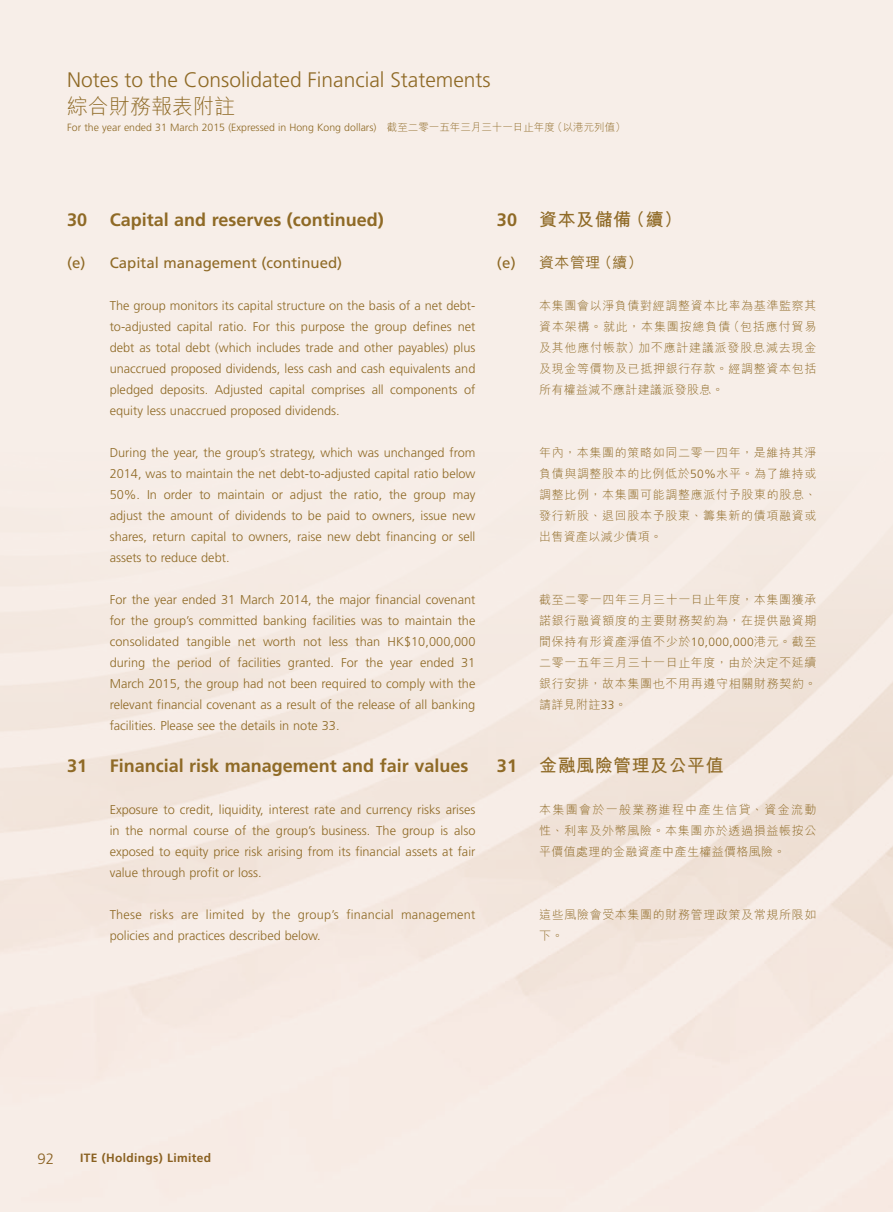
<style>
.page{position:relative;width:893px;height:1212px;background:#fff}
.page>*{position:absolute;margin:0;border:0;box-sizing:border-box;transform-origin:0 0}
.t1{font:300 21px "Frutiger LT Std";color:#8f6a26}
.t2{font:300 21px "M Hei HK";color:#8f6a26}
.t3{font:700 18px "Frutiger LT Std";color:#8f6a26}
.t4{font:700 18px "M Hei HK";letter-spacing:.03em;color:#8f6a26}
.t5{font:15px "Frutiger LT Std";color:#8f6a26}
.t6{font:500 15px "M Hei HK";color:#8f6a26}
.t7{font:300 15px "Frutiger LT Std";color:#8f6a26}
.t8{font:300 12.75px/21px "Frutiger LT Std";color:#8f6a26;text-align:justify}
.t9{font:300 12.75px/21px "Frutiger LT Std";letter-spacing:.02em;color:#8f6a26}
.t10{font:300 12px/21px "M Hei HK";letter-spacing:.055em;color:#8f6a26;text-align:justify}
.t11{font:700 12px "Frutiger LT Std";letter-spacing:.03em;color:#8f6a26}
.t12{font:300 10.5px "Frutiger LT Std";color:#8f6a26}
.s1{font-family:"M Hei HK"}
.s2{font-family:"Frutiger LT Std"}
.s3{font-family:"Frutiger LT Std";font-weight:400}
</style>
<div class="page">
<h1 class="t1" style="left:67px;top:68px;width:425px">Notes to the Consolidated Financial Statements</h1>
<h1 class="t2" style="left:67px;top:92px;width:169px">綜合財務報表附註</h1>
<p class="t12" style="left:67px;top:121px;width:560px">For the year ended 31 March 2015 (Expressed in Hong Kong dollars) <span class="s1">截至二零一五年三月三十一日止年度（以港元列值）</span></p>
<h2 class="t3" style="left:67px;top:209px;width:22px">30</h2>
<h2 class="t3" style="left:110px;top:209px;width:276px">Capital and reserves (continued)</h2>
<p class="t5" style="left:67px;top:254px;width:277px">(e) Capital management (continued)</p>
<p class="t8" style="left:110px;top:295px;width:367px">The group monitors its capital structure on the basis of a net debt&shy;to-adjusted capital ratio. For this purpose the group defines net debt as total debt (which includes trade and other payables) plus unaccrued proposed dividends, less cash and cash equivalents and pledged deposits. Adjusted capital comprises all components of equity less unaccrued proposed dividends.</p>
<p class="t8" style="left:110px;top:442px;width:367px">During the year, the group’s strategy, which was unchanged from 2014, was to maintain the net debt-to-adjusted capital ratio below 50%. In order to maintain or adjust the ratio, the group may adjust the amount of dividends to be paid to owners, issue new shares, return capital to owners, raise new debt financing or sell assets to reduce debt.</p>
<p class="t8" style="left:110px;top:589px;width:367px">For the year ended 31 March 2014, the major financial covenant for the group’s committed banking facilities was to maintain the consolidated tangible net worth not less than HK$10,000,000 during the period of facilities granted. For the year ended 31<br>March 2015, the group had not been required to comply with the relevant financial covenant as a result of the release of all banking facilities. Please see the details in note 33.</p>
<h2 class="t3" style="left:67px;top:755px;width:22px">31</h2>
<h2 class="t3" style="left:110px;top:755px;width:360px">Financial risk management and fair values</h2>
<p class="t8" style="left:110px;top:799px;width:367px">Exposure to credit, liquidity, interest rate and currency risks arises in the normal course of the group’s business. The group is also exposed to equity price risk arising from its financial assets at fair value through profit or loss.</p>
<p class="t9" style="left:110px;top:904px;width:367px">These risks are limited by the group’s financial management policies and practices described below.</p>
<h2 class="t4" style="left:497px;top:206px;width:187px"><span class="s2">30</span> 資本及儲備（續）</h2>
<p class="t6" style="left:497px;top:252px;width:148px"><span class="s3">(e)</span> 資本管理（續）</p>
<p class="t10" style="left:539px;top:295px;width:279px">本集團會以淨負債對經調整資本比率為基準監察其資本架構。就此，本集團按總負債（包括應付貿易及其他應付帳款）加不應計建議派發股息減去現金及現金等價物及已抵押銀行存款。經調整資本包括所有權益減不應計建議派發股息。</p>
<p class="t10" style="left:539px;top:442px;width:279px">年內，本集團的策略如同二零一四年，是維持其淨負債與調整股本的比例低於<span class="s2">50%</span>水平。為了維持或調整比例，本集團可能調整應派付予股東的股息、發行新股、退回股本予股東、籌集新的債項融資或出售資產以減少債項。</p>
<p class="t10" style="left:539px;top:589px;width:279px">截至二零一四年三月三十一日止年度，本集團獲承諾銀行融資額度的主要財務契約為，在提供融資期間保持有形資產淨值不少於<span class="s2">10,000,000</span>港元。截至二零一五年三月三十一日止年度，由於決定不延續銀行安排，故本集團也不用再遵守相關財務契約。請詳見附註<span class="s2">33</span>。</p>
<h2 class="t4" style="left:497px;top:752px;width:229px"><span class="s2">31</span> 金融風險管理及公平值</h2>
<p class="t10" style="left:539px;top:799px;width:279px">本集團會於一般業務進程中產生信貸、資金流動性、利率及外幣風險。本集團亦於透過損益帳按公平價值處理的金融資產中產生權益價格風險。</p>
<p class="t10" style="left:539px;top:904px;width:279px">這些風險會受本集團的財務管理政策及常規所限如下。</p>
<p class="t7" style="left:37px;top:1150px;width:18px">92</p>
<p class="t11" style="left:80px;top:1151px;width:133px">ITE (Holdings) Limited</p>
</div>
